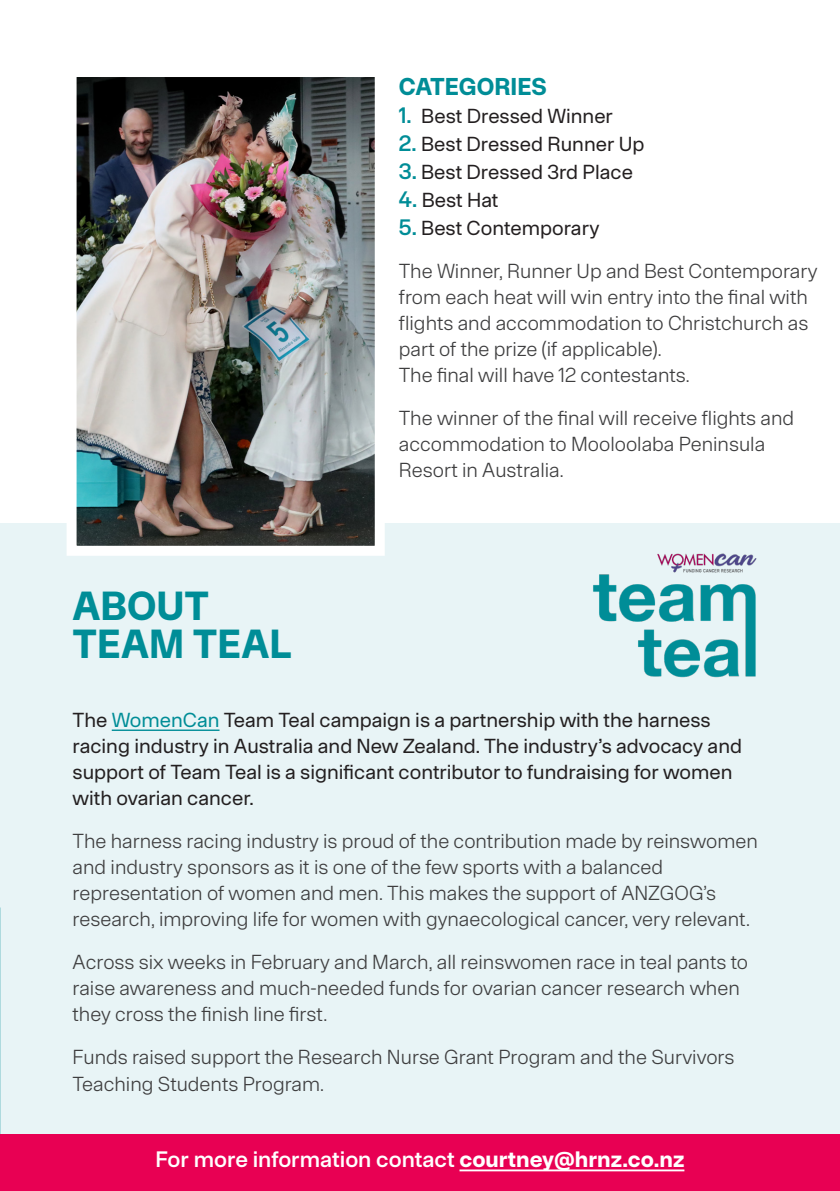
<style>
.page{position:relative;width:840px;height:1191px;background:#fff}
.page>*{position:absolute;margin:0;border:0;box-sizing:border-box;transform-origin:0 0}
.t1{font:700 40px/38px "Onsite Standard";color:#008d97}
.t2{font:700 24px "Onsite Standard";color:#008d97}
.t3{font:500 22px "Onsite Standard";color:#fff}
.t4{font:300 20px/26px "Onsite Standard";color:#3e3e3f}
.t5{font:20px/26px "Onsite Standard";color:#231f20}
.s1{font-weight:500;font-size:22px;color:#008d97}
.s2{color:#008d97}
.s3{font-weight:700}
</style>
<div class="page">
<div style="left:0;top:523px;width:839px;height:668px;background:#e8f4f6"></div>
<img style="left:77px;top:78px;width:296px;height:467px">
<div style="left:66px;top:67px;width:318px;height:489px;border:10px solid #fff"></div>
<hr style="left:112px;top:729px;width:107px;height:2px;background:#008d97">
<img style="left:593px;top:553px;width:164px;height:125px">
<div style="left:0;top:1134px;width:839px;height:57px;background:#e80053"></div>
<hr style="left:459px;top:1169px;width:225px;height:2px;background:#fff">
<svg style="left:0;top:1012px;width:1px;height:122px"></svg>
<p class="t1" style="left:72px;top:587px;width:221px">ABOUT<br>TEAM TEAL</p>
<p class="t2" style="left:398px;top:72px;width:149px">CATEGORIES</p>
<p class="t5" style="left:398px;top:103px;width:215px"><span class="s1">1.</span> Best Dressed Winner</p>
<p class="t5" style="left:398px;top:131px;width:247px"><span class="s1">2.</span> Best Dressed Runner Up</p>
<p class="t5" style="left:398px;top:159px;width:235px"><span class="s1">3.</span> Best Dressed 3rd Place</p>
<p class="t5" style="left:398px;top:187px;width:101px"><span class="s1">4.</span> Best Hat</p>
<p class="t5" style="left:398px;top:215px;width:202px"><span class="s1">5.</span> Best Contemporary</p>
<p class="t4" style="left:398px;top:258px;width:420px">The Winner, Runner Up and Best Contemporary from each heat will win entry into the final with flights and accommodation to Christchurch as part of the prize (if applicable).<br>The final will have 12 contestants.</p>
<p class="t4" style="left:398px;top:405px;width:396px">The winner of the final will receive flights and accommodation to Mooloolaba Peninsula<br>Resort in Australia.</p>
<p class="t5" style="left:72px;top:707px;width:670px">The <span class="s2">WomenCan</span> Team Teal campaign is a partnership with the harness racing industry in Australia and New Zealand. The industry’s advocacy and support of Team Teal is a significant contributor to fundraising for women with ovarian cancer.</p>
<p class="t4" style="left:72px;top:828px;width:686px">The harness racing industry is proud of the contribution made by reinswomen and industry sponsors as it is one of the few sports with a balanced representation of women and men. This makes the support of ANZGOG’s research, improving life for women with gynaecological cancer, very relevant.</p>
<p class="t4" style="left:72px;top:949px;width:676px">Across six weeks in February and March, all reinswomen race in teal pants to raise awareness and much-needed funds for ovarian cancer research when they cross the finish line first.</p>
<p class="t4" style="left:72px;top:1044px;width:663px">Funds raised support the Research Nurse Grant Program and the Survivors<br>Teaching Students Program.</p>
<p class="t3" style="left:155px;top:1146px;width:530px">For more information contact <span class="s3">courtney@hrnz.co.nz</span></p>
</div>
